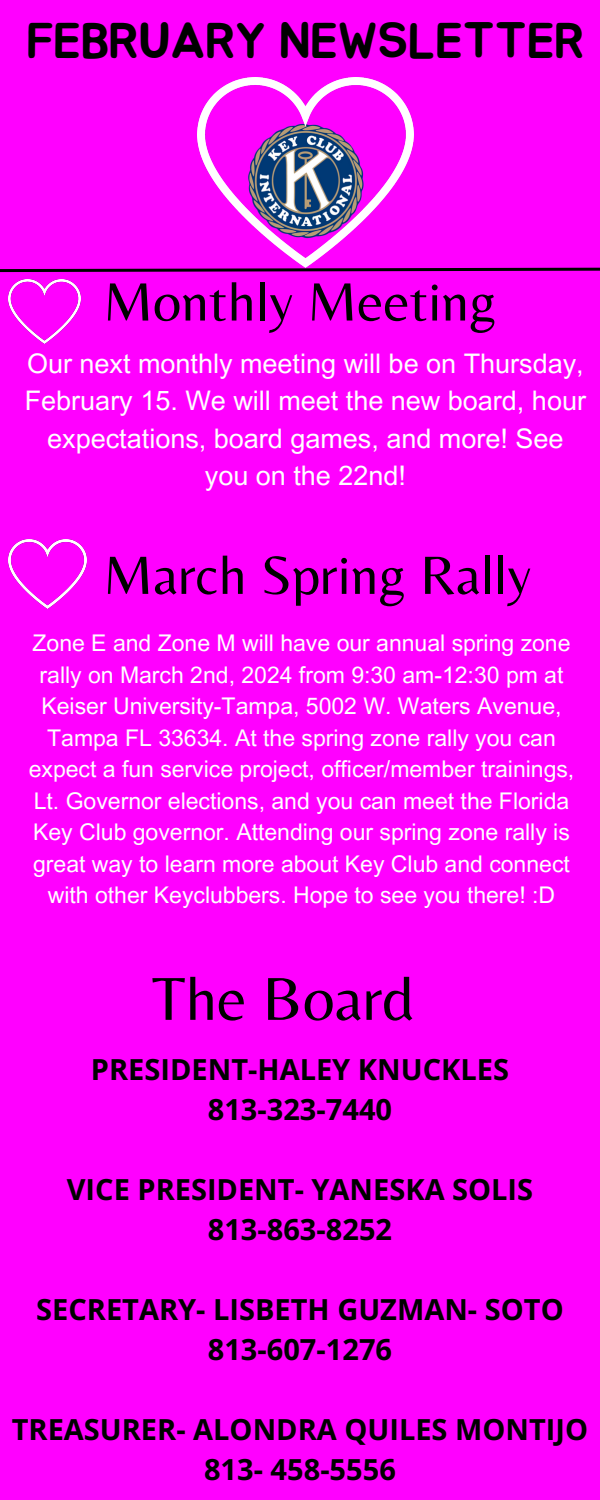
<style>
.page{position:relative;width:600px;height:1500px;background:#f0f}
.page>*{position:absolute;margin:0;border:0;box-sizing:border-box;transform-origin:0 0}
.t1{font:63px "Belleza";color:#000}
.t2{font:56px "Belleza";color:#000}
.t3{font:50px "Jua";color:#000}
.t4{font:700 29px/40px "Open Sans";color:#000;text-align:center}
.t5{font:27px/37.5px "Arial MT Pro";color:#fff;text-align:center}
.t6{font:23px/31.5px "Arial MT Pro";color:#fff;text-align:center}
</style>
<div class="page">
<svg style="left:0;top:267px;width:600px;height:6px"></svg>
<img style="left:198px;top:77px;width:215px;height:191px">
<img style="left:8px;top:540px;width:78px;height:69px">
<img style="left:8px;top:280px;width:72px;height:63px">
<h2 class="t3" style="left:26px;top:18px;width:559px">FEBRUARY NEWSLETTER</h2>
<p class="t2" style="left:103px;top:269px;width:395px">Monthly Meeting</p>
<p class="t5" style="left:25px;top:348px;width:563px">Our next monthly meeting will be on Thursday, February 15. We will meet the new board, hour expectations, board games, and more! See you on the 22nd!</p>
<h1 class="t2" style="left:103px;top:542px;width:430px">March Spring Rally</h1>
<p class="t6" style="left:29px;top:630px;width:547px">Zone E and Zone M will have our annual spring zone rally on March 2nd, 2024 from 9:30 am-12:30 pm at Keiser University-Tampa, 5002 W. Waters Avenue, Tampa FL 33634. At the spring zone rally you can expect a fun service project, officer/member trainings, Lt. Governor elections, and you can meet the Florida Key Club governor. Attending our spring zone rally is great way to learn more about Key Club and connect with other Keyclubbers. Hope to see you there! :D</p>
<h4 class="t1" style="left:152px;top:961px;width:264px">The Board</h4>
<h4 class="t4" style="left:91px;top:1048px;width:420px">PRESIDENT-HALEY KNUCKLES<br>813-323-7440</h4>
<h4 class="t4" style="left:67px;top:1168px;width:468px">VICE PRESIDENT- YANESKA SOLIS<br>813-863-8252</h4>
<h4 class="t4" style="left:36px;top:1288px;width:529px">SECRETARY- LISBETH GUZMAN- SOTO<br>813-607-1276</h4>
<p class="t4" style="left:12px;top:1408px;width:578px">TREASURER- ALONDRA QUILES MONTIJO<br>813- 458-5556</p>
</div>
